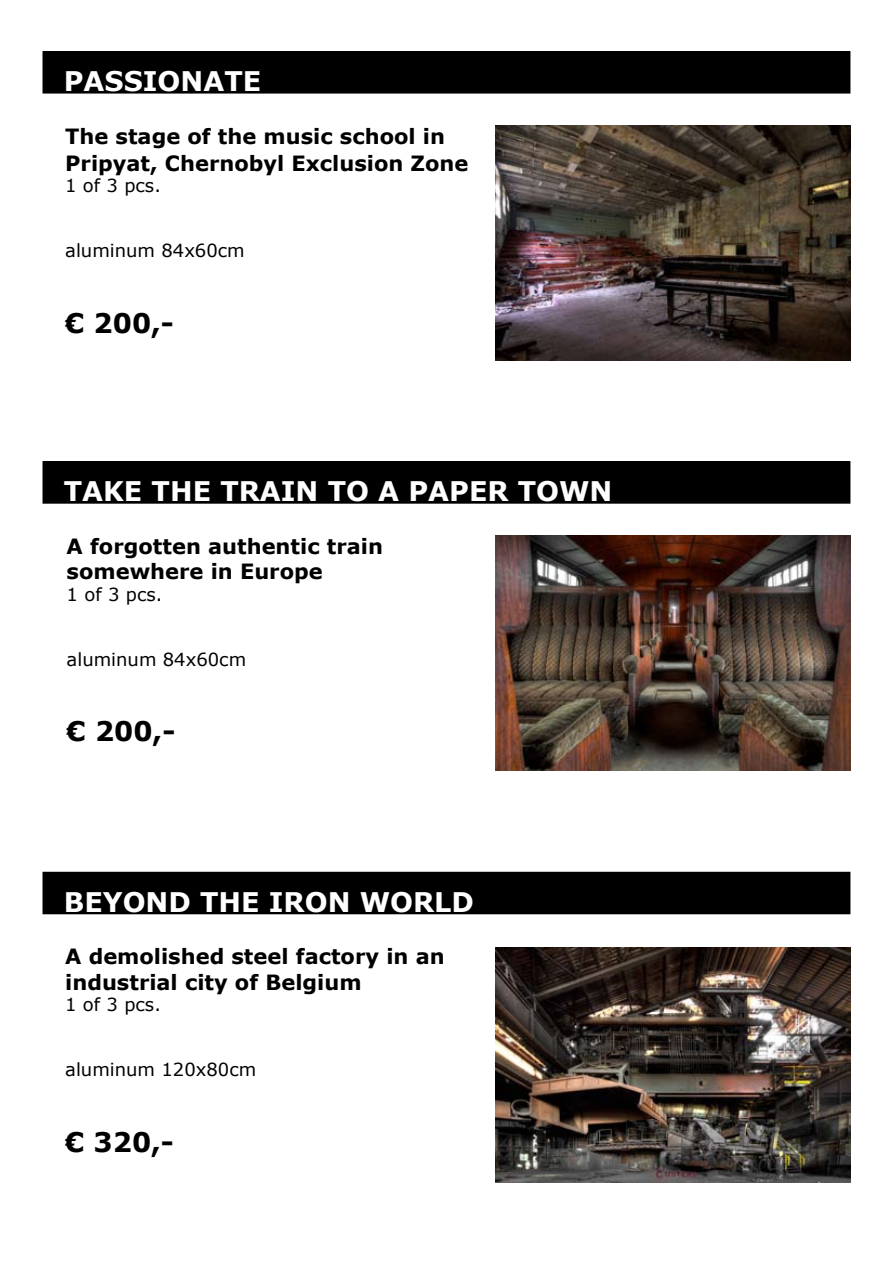
<style>
.page{position:relative;width:893px;height:1263px;background:#fff}
.page>*{position:absolute;margin:0;border:0;box-sizing:border-box;transform-origin:0 0}
.t1{font:700 27px "Verdana";color:#fff}
.t2{font:700 27px "Verdana";color:#000}
.t3{font:700 21px/25.2px "Verdana";color:#000}
.t4{font:18px "Verdana";color:#000}
</style>
<div class="page">
<div style="left:43px;top:52px;width:807px;height:41px;background:#000"></div>
<div style="left:43px;top:51px;width:807px;height:43px;border:2px solid #000"></div>
<img style="left:496px;top:125px;width:354px;height:235px">
<div style="left:43px;top:462px;width:807px;height:41px;background:#000"></div>
<div style="left:43px;top:461px;width:807px;height:43px;border:2px solid #000"></div>
<img style="left:496px;top:535px;width:354px;height:236px">
<div style="left:43px;top:872px;width:807px;height:41px;background:#000"></div>
<div style="left:43px;top:872px;width:807px;height:42px;border:2px solid #000"></div>
<img style="left:496px;top:947px;width:354px;height:235px">
<p class="t1" style="left:64px;top:62px;width:199px">PASSIONATE</p>
<p class="t3" style="left:65px;top:122px;width:405px;line-height:27px">The stage of the music school in<br>Pripyat, Chernobyl Exclusion Zone</p>
<p class="t4" style="left:65px;top:173px;width:97px">1 of 3 pcs.</p>
<p class="t4" style="left:65px;top:238px;width:181px">aluminum 84x60cm</p>
<p class="t2" style="left:65px;top:304px;width:110px">€ 200,-</p>
<p class="t1" style="left:64px;top:472px;width:550px">TAKE THE TRAIN TO A PAPER TOWN</p>
<p class="t3" style="left:67px;top:533px;width:318px">A forgotten authentic train somewhere in Europe</p>
<p class="t4" style="left:67px;top:582px;width:97px">1 of 3 pcs.</p>
<p class="t4" style="left:67px;top:647px;width:181px">aluminum 84x60cm</p>
<p class="t2" style="left:67px;top:712px;width:110px">€ 200,-</p>
<p class="t1" style="left:64px;top:882px;width:412px">BEYOND THE IRON WORLD</p>
<p class="t3" style="left:65px;top:944px;width:381px">A demolished steel factory in an industrial city of Belgium</p>
<p class="t4" style="left:65px;top:992px;width:97px">1 of 3 pcs.</p>
<p class="t4" style="left:65px;top:1057px;width:193px">aluminum 120x80cm</p>
<p class="t2" style="left:65px;top:1123px;width:110px">€ 320,-</p>
</div>
